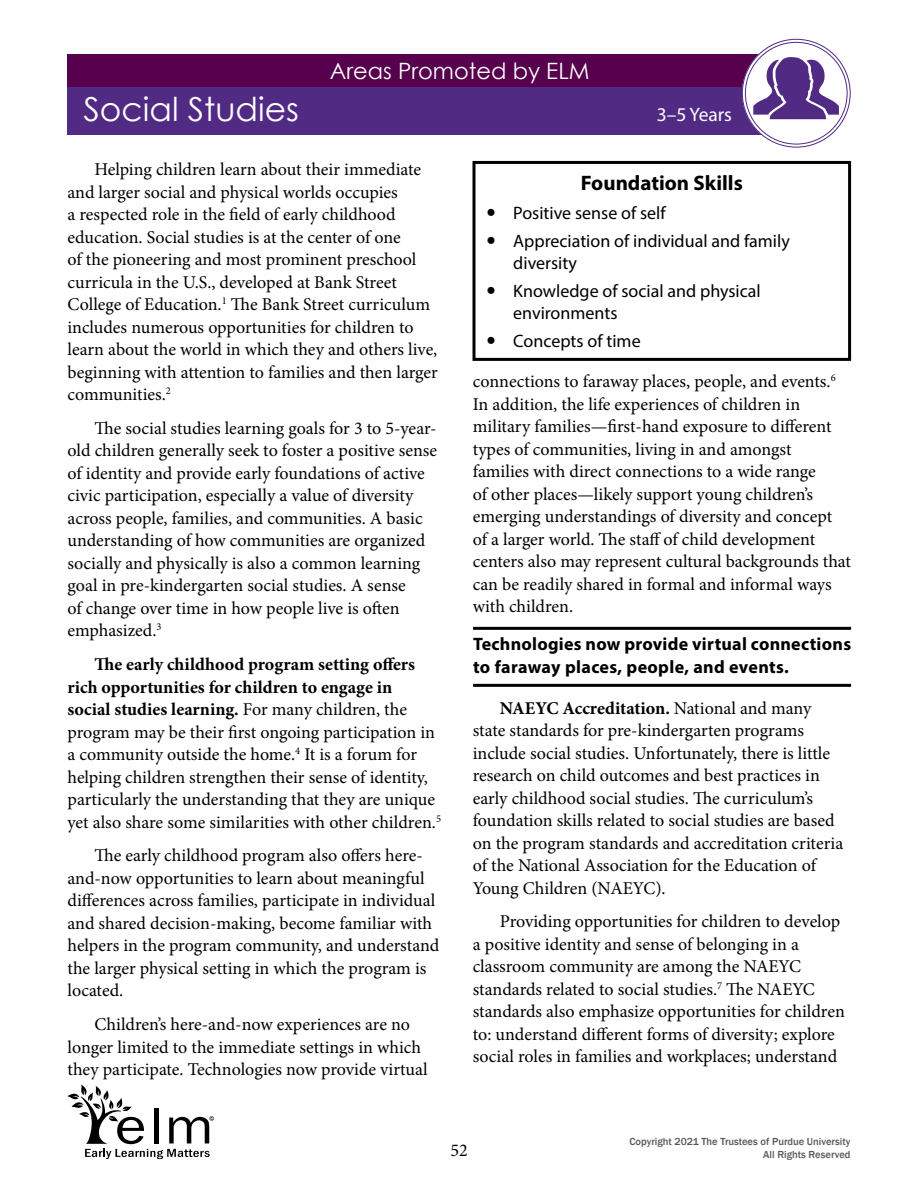
<style>
.page{position:relative;width:918px;height:1188px;background:#fff}
.page>*{position:absolute;margin:0;border:0;box-sizing:border-box;transform-origin:0 0}
.t1{font:33px "Century Gothic";color:#fff}
.t2{font:22.5px "Century Gothic";color:#fff}
.t3{font:700 21px "Myriad Pro";color:#000}
.t4{font:19.5px "Myriad Pro";color:#fff}
.t5{font:18px/22.5px "Minion Pro";color:#000}
.t6{font:18px/28.3px "Myriad Pro";color:#000}
.t7{font:700 18px/22.5px "Myriad Pro";letter-spacing:.015em;color:#000}
.t8{font:500 10.5px "Franklin Gothic";color:#58595b}
.s1{font-weight:700}
</style>
<div class="page">
<div style="left:68px;top:54px;width:702px;height:34px;background:#56004e"></div>
<div style="left:68px;top:87px;width:702px;height:47px;background:#512b83"></div>
<div style="left:744px;top:41px;width:105px;height:105px;background:#fff;border-radius:50%"></div>
<div style="left:742px;top:39px;width:108px;height:108px;border:4px solid #fff;border-radius:50%"></div>
<svg style="left:68px;top:1085px;width:146px;height:74px"></svg>
<svg style="left:753px;top:57px;width:86px;height:62px"></svg>
<div style="left:472px;top:161px;width:379px;height:200px;border:3px solid #000"></div>
<hr style="left:473px;top:627px;width:378px;height:3px;background:#000">
<hr style="left:473px;top:684px;width:378px;height:3px;background:#000">
<h1 class="t1" style="left:84px;top:86px;width:217px">Social Studies</h1>
<p class="t2" style="left:330px;top:55px;width:261px">Areas Promoted by ELM</p>
<p class="t4" style="left:657px;top:103px;width:77px">3–5 Years</p>
<p class="t5" style="left:67px;top:158px;width:372px;text-indent:27px">Helping children learn about their immediate and larger social and physical worlds occupies<br>a respected role in the field of early childhood education. Social studies is at the center of one<br>of the pioneering and most prominent preschool curricula in the U.S., developed at Bank Street College of Education.<sup>1</sup> The Bank Street curriculum includes numerous opportunities for children to learn about the world in which they and others live, beginning with attention to families and then larger communities.<sup>2</sup></p>
<p class="t5" style="left:67px;top:417px;width:371px;text-indent:27px">The social studies learning goals for 3 to 5-year&shy;old children generally seek to foster a positive sense of identity and provide early foundations of active civic participation, especially a value of diversity across people, families, and communities. A basic understanding of how communities are organized socially and physically is also a common learning goal in pre-kindergarten social studies. A sense<br>of change over time in how people live is often emphasized.<sup>3</sup></p>
<p class="t5" style="left:67px;top:653px;width:375px;text-indent:27px"><span class="s1">The early childhood program setting offers rich opportunities for children to engage in<br>social studies learning.</span> For many children, the program may be their first ongoing participation in a community outside the home.<sup>4</sup> It is a forum for helping children strengthen their sense of identity, particularly the understanding that they are unique yet also share some similarities with other children.<sup>5</sup></p>
<p class="t5" style="left:68px;top:844px;width:373px;text-indent:27px">The early childhood program also offers here&shy;and-now opportunities to learn about meaningful differences across families, participate in individual and shared decision-making, become familiar with helpers in the program community, and understand the larger physical setting in which the program is located.</p>
<p class="t5" style="left:68px;top:1013px;width:362px;text-align:center">Children’s here-and-now experiences are no longer limited to the immediate settings in which they participate. Technologies now provide virtual</p>
<p class="t3" style="left:581px;top:170px;width:164px">Foundation Skills</p>
<p class="t6" style="left:513px;top:198px;width:278px">Positive sense of self<br>Appreciation of individual and family</p>
<p class="t6" style="left:513px;top:248px;width:249px">diversity<br>Knowledge of social and physical</p>
<p class="t6" style="left:513px;top:298px;width:129px">environments<br>Concepts of time</p>
<p class="t5" style="left:473px;top:371px;width:380px">connections to faraway places, people, and events.<sup>6<br></sup>In addition, the life experiences of children in military families—first-hand exposure to different types of communities, living in and amongst families with direct connections to a wide range<br>of other places—likely support young children’s emerging understandings of diversity and concept of a larger world. The staff of child development centers also may represent cultural backgrounds that can be readily shared in formal and informal ways with children.</p>
<p class="t7" style="left:473px;top:632px;width:380px">Technologies now provide virtual connections to faraway places, people, and events.</p>
<p class="t5" style="left:473px;top:697px;width:372px;text-indent:27px"><span class="s1">NAEYC Accreditation.</span> National and many state standards for pre-kindergarten programs include social studies. Unfortunately, there is little research on child outcomes and best practices in early childhood social studies. The curriculum’s foundation skills related to social studies are based on the program standards and accreditation criteria of the National Association for the Education of Young Children (NAEYC).</p>
<p class="t5" style="left:473px;top:911px;width:374px;text-indent:27px">Providing opportunities for children to develop a positive identity and sense of belonging in a classroom community are among the NAEYC standards related to social studies.<sup>7</sup> The NAEYC standards also emphasize opportunities for children to: understand different forms of diversity; explore social roles in families and workplaces; understand</p>
<p class="t8" style="left:630px;top:1135px;width:222px">Copyright 2021 The Trustees of Purdue University</p>
<p class="t5" style="left:450px;top:1140px;width:19px">52</p>
<p class="t8" style="left:763px;top:1148px;width:89px">All Rights Reserved</p>
</div>
